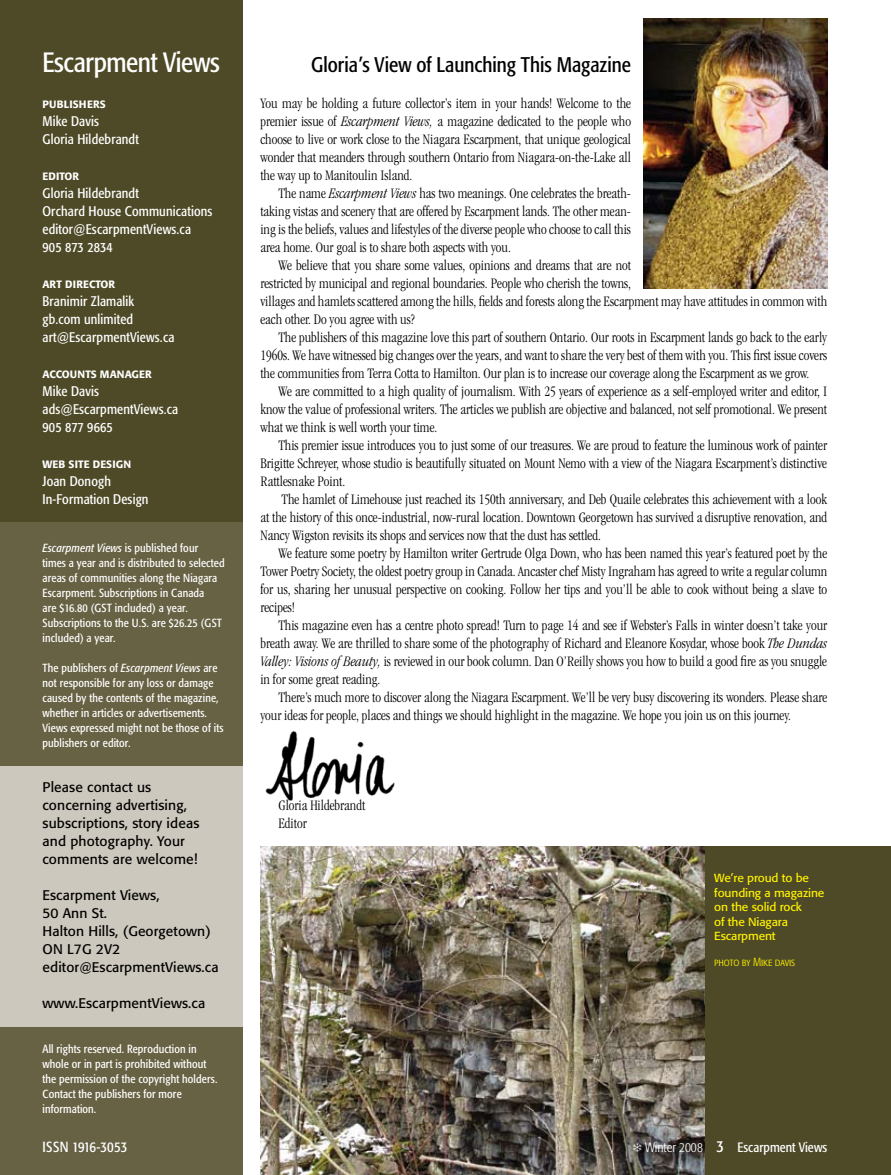
<style>
.page{position:relative;width:891px;height:1175px;background:#fff}
.page>*{position:absolute;margin:0;border:0;box-sizing:border-box;transform-origin:0 0}
.t1{font:condensed 27.6px "Formata";letter-spacing:-.015em;color:#fff}
.t2{font:condensed 21px "Formata";color:#000}
.t3{font:300 condensed 15px/18px "Garamond";color:#000;text-align:justify}
.t4{font:condensed 14.55px "Formata";color:#fff}
.t5{font:condensed 13.8px/18px "Formata";letter-spacing:.01em;color:#fff}
.t6{font:13.8px/18px "Formata";letter-spacing:.01em;color:#000}
.t7{font:condensed 13.5px "Formata";color:#fff}
.t8{font:condensed 11.7px/15px "Formata";letter-spacing:.01em;color:#fff}
.t9{font:11.7px/14.4px "Formata";letter-spacing:-.01em;color:#fff200}
.t10{font:11.7px "Formata Light Cn SC";letter-spacing:-.01em;color:#fff200}
.t11{font:500 10.5px "Formata";letter-spacing:.01em;color:#fff}
.s1{font-style:italic}
.s2{font-weight:300}
.s3{font-size:16.5px}
</style>
<div class="page">
<div style="left:0;top:0;width:243px;height:522px;background:#4e4a27"></div>
<div style="left:0;top:522px;width:243px;height:243px;background:#686244"></div>
<div style="left:0;top:1026px;width:243px;height:148px;background:#686244"></div>
<div style="left:0;top:765px;width:243px;height:261px;background:#cdc8bd"></div>
<img style="left:260px;top:847px;width:446px;height:327px">
<img style="left:644px;top:18px;width:183px;height:270px">
<div style="left:706px;top:846px;width:185px;height:328px;background:#4e4a27"></div>
<img style="left:265px;top:730px;width:130px;height:71px">
<h1 class="t1" style="left:43px;top:46px;width:179px">Escarpment Views</h1>
<p class="t11" style="left:43px;top:98px;width:65px">PUBLISHERS</p>
<p class="t5" style="left:43px;top:112px;width:98px">Mike Davis<br>Gloria Hildebrandt</p>
<p class="t11" style="left:43px;top:170px;width:38px">EDITOR</p>
<p class="t5" style="left:43px;top:184px;width:171px">Gloria Hildebrandt<br>Orchard House Communications editor@EscarpmentViews.ca<br>905 873 2834</p>
<p class="t11" style="left:43px;top:278px;width:74px">ART DIRECTOR</p>
<p class="t5" style="left:43px;top:292px;width:133px">Branimir Zlamalik gb.com unlimited art@EscarpmentViews.ca</p>
<p class="t11" style="left:43px;top:368px;width:111px">ACCOUNTS MANAGER</p>
<p class="t5" style="left:43px;top:382px;width:137px">Mike Davis ads@EscarpmentViews.ca<br>905 877 9665</p>
<p class="t11" style="left:43px;top:458px;width:90px">WEB SITE DESIGN</p>
<p class="t5" style="left:43px;top:472px;width:107px">Joan Donogh<br>In-Formation Design</p>
<p class="t8" style="left:43px;top:540px;width:184px"><span class="s1">Escarpment Views</span> is published four times a year and is distributed to selected areas of communities along the Niagara Escarpment. Subscriptions in Canada<br>are $16.80 (GST included) a year.<br>Subscriptions to the U.S. are $26.25 (GST included) a year.</p>
<p class="t8" style="left:43px;top:660px;width:182px">The publishers of <span class="s1">Escarpment Views</span> are not responsible for any loss or damage caused by the contents of the magazine, whether in articles or advertisements.<br>Views expressed might not be those of its publishers or editor.</p>
<p class="t6" style="left:43px;top:778px;width:158px">Please contact us concerning advertising, subscriptions, story ideas and photography. Your comments are welcome!</p>
<p class="t6" style="left:43px;top:886px;width:178px">Escarpment Views,<br>50 Ann St.<br>Halton Hills, (Georgetown)<br>ON L7G 2V2 editor@EscarpmentViews.ca</p>
<p class="t6" style="left:43px;top:994px;width:164px">www.EscarpmentViews.ca</p>
<p class="t8" style="left:43px;top:1041px;width:176px">All rights reserved. Reproduction in whole or in part is prohibited without the permission of the copyright holders.<br>Contact the publishers for more information.</p>
<p class="t4" style="left:43px;top:1138px;width:86px">ISSN 1916-3053</p>
<h2 class="t2" style="left:311px;top:52px;width:321px">Gloria’s View of Launching This Magazine</h2>
<p class="t3" style="left:260px;top:94px;width:372px">You may be holding a future collector’s item in your hands! Welcome to the premier issue of <span class="s1">Escarpment Views,</span> a magazine dedicated to the people who choose to live or work close to the Niagara Escarpment, that unique geological wonder that meanders through southern Ontario from Niagara-on-the-Lake all the way up to Manitoulin Island.</p>
<p class="t3" style="left:260px;top:184px;width:372px;text-indent:18px">The name <span class="s1">Escarpment Views</span> has two meanings. One celebrates the breath&shy;taking vistas and scenery that are offered by Escarpment lands. The other mean&shy;ing is the beliefs, values and lifestyles of the diverse people who choose to call this area home. Our goal is to share both aspects with you.</p>
<p class="t3" style="left:260px;top:256px;width:568px;text-align:left;text-indent:18px">We believe that you share some values, opinions and dreams that are not<br>restricted by municipal and regional boundaries. People who cherish the towns,<br>villages and hamlets scattered among the hills, fields and forests along the Escarpment may have attitudes in common with each other. Do you agree with us?</p>
<p class="t3" style="left:260px;top:328px;width:568px;text-indent:18px">The publishers of this magazine love this part of southern Ontario. Our roots in Escarpment lands go back to the early 1960s. We have witnessed big changes over the years, and want to share the very best of them with you. This first issue covers the communities from Terra Cotta to Hamilton. Our plan is to increase our coverage along the Escarpment as we grow.</p>
<p class="t3" style="left:260px;top:382px;width:568px;text-indent:18px">We are committed to a high quality of journalism. With 25 years of experience as a self-employed writer and editor, I know the value of professional writers. The articles we publish are objective and balanced, not self promotional. We present what we think is well worth your time.</p>
<p class="t3" style="left:260px;top:436px;width:568px;text-indent:18px">This premier issue introduces you to just some of our treasures. We are proud to feature the luminous work of painter Brigitte Schreyer, whose studio is beautifully situated on Mount Nemo with a view of the Niagara Escarpment’s distinctive Rattlesnake Point.</p>
<p class="t3" style="left:260px;top:490px;width:568px;text-indent:21px">The hamlet of Limehouse just reached its 150th anniversary, and Deb Quaile celebrates this achievement with a look at the history of this once-industrial, now-rural location. Downtown Georgetown has survived a disruptive renovation, and Nancy Wigston revisits its shops and services now that the dust has settled.</p>
<p class="t3" style="left:260px;top:544px;width:568px;text-indent:18px">We feature some poetry by Hamilton writer Gertrude Olga Down, who has been named this year’s featured poet by the Tower Poetry Society, the oldest poetry group in Canada. Ancaster chef Misty Ingraham has agreed to write a regular column for us, sharing her unusual perspective on cooking. Follow her tips and you’ll be able to cook without being a slave to recipes!</p>
<p class="t3" style="left:260px;top:616px;width:568px;text-indent:18px">This magazine even has a centre photo spread! Turn to page 14 and see if Webster’s Falls in winter doesn’t take your breath away. We are thrilled to share some of the photography of Richard and Eleanore Kosydar, whose book <span class="s1">The Dundas Valley: Visions of Beauty,</span> is reviewed in our book column. Dan O’Reilly shows you how to build a good fire as you snuggle in for some great reading.</p>
<p class="t3" style="left:260px;top:688px;width:568px;text-indent:18px">There’s much more to discover along the Niagara Escarpment. We’ll be very busy discovering its wonders. Please share your ideas for people, places and things we should highlight in the magazine. We hope you join us on this journey.</p>
<p class="t3" style="left:278px;top:796px;width:88px">Gloria Hildebrandt<br>Editor</p>
<p class="t9" style="left:714px;top:871px;width:112px">We’re proud to be founding a magazine on the solid rock<br>of the Niagara<br>Escarpment</p>
<p class="t10" style="left:714px;top:955px;width:82px">photo by Mike davis</p>
<p class="t7" style="left:633px;top:1139px;width:196px">❄ <span class="s2">Winter 2008</span> <span class="s3">3</span> Escarpment Views</p>
</div>
